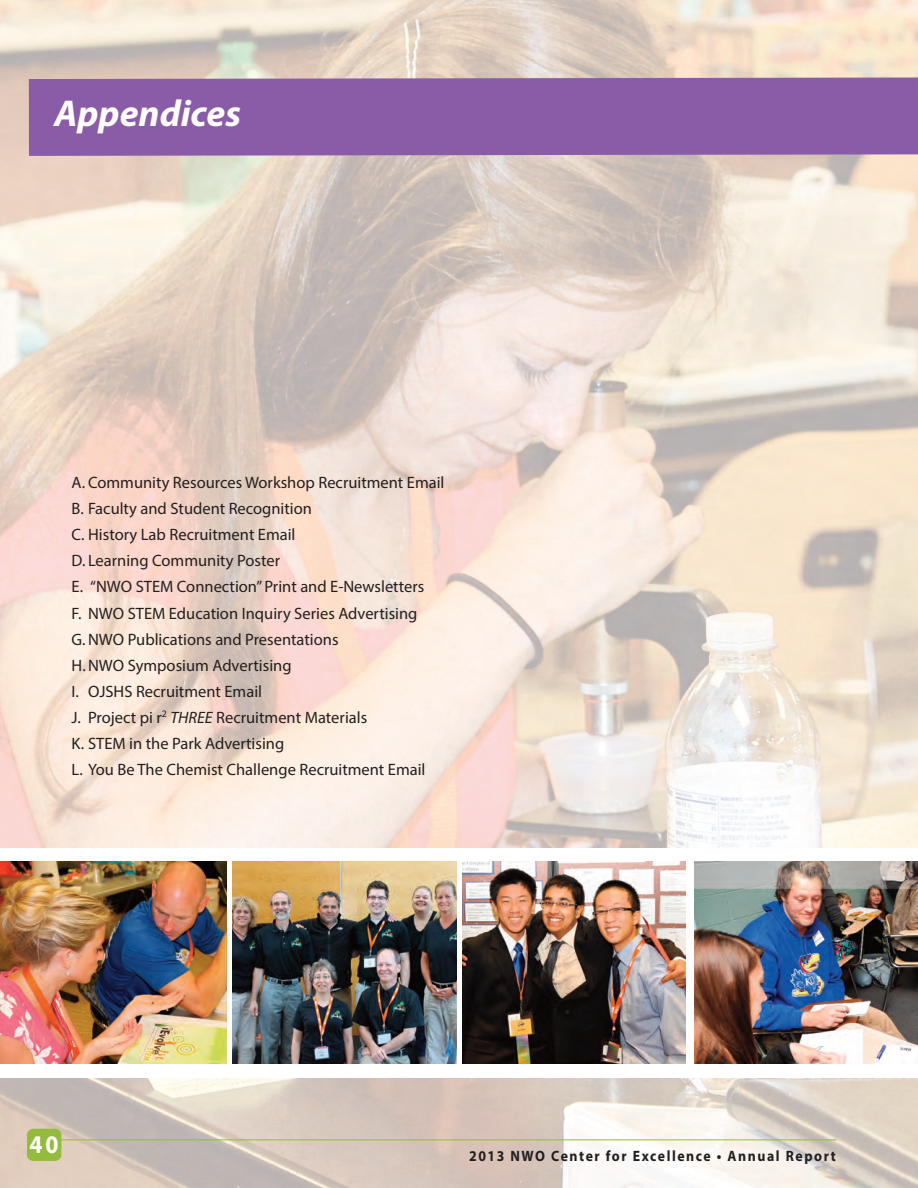
<style>
.page{position:relative;width:918px;height:1188px;background:#fff}
.page>*{position:absolute;margin:0;border:0;box-sizing:border-box;transform-origin:0 0}
.t1{font:italic 700 37.5px "Myriad Pro";color:#fff}
.t2{font:700 25.5px "Myriad Pro";color:#fff;scale:.92 1}
.t3{font:16.5px/26.1px "Myriad Pro";color:#231f20}
.t4{font:700 15px "Myriad Pro";letter-spacing:.115em;color:#231f20;scale:.92 1}
.s1{font-style:italic}
</style>
<div class="page">
<img style="left:0;top:0;width:918px;height:1188px">
<hr style="left:55px;top:1139px;width:781px;height:1px;background:#93bc3d">
<div style="left:27px;top:1129px;width:34px;height:32px;background:#93bc3d;border-radius:6px"></div>
<div style="left:0;top:848px;width:918px;height:229px;background:#fff"></div>
<div style="left:29px;top:78px;width:889px;height:78px;background:#8a5ba6"></div>
<img style="left:0;top:861px;width:686px;height:203px">
<div style="left:227px;top:857px;width:5px;height:215px;background:#fff"></div>
<hr style="left:457px;top:857px;width:4px;height:215px;background:#fff">
<img style="left:694px;top:861px;width:224px;height:203px">
<h1 class="t1" style="left:54px;top:99px;width:188px">Appendices</h1>
<p class="t3" style="left:72px;top:471px;width:374px">A. Community Resources Workshop Recruitment Email B. Faculty and Student Recognition<br>C. History Lab Recruitment Email<br>D. Learning Community Poster<br>E. “NWO STEM Connection” Print and E-Newsletters<br>F. NWO STEM Education Inquiry Series Advertising<br>G. NWO Publications and Presentations<br>H. NWO Symposium Advertising<br>I. OJSHS Recruitment Email<br>J. Project pi r<sup>2</sup> <span class="s1">THREE</span> Recruitment Materials<br>K. STEM in the Park Advertising<br>L. You Be The Chemist Challenge Recruitment Email</p>
<h2 class="t2" style="left:30px;top:1135px;width:33px">40</h2>
<p class="t4" style="left:469px;top:1150px;width:400px">2013 NWO Center for Excellence • Annual Report</p>
</div>
